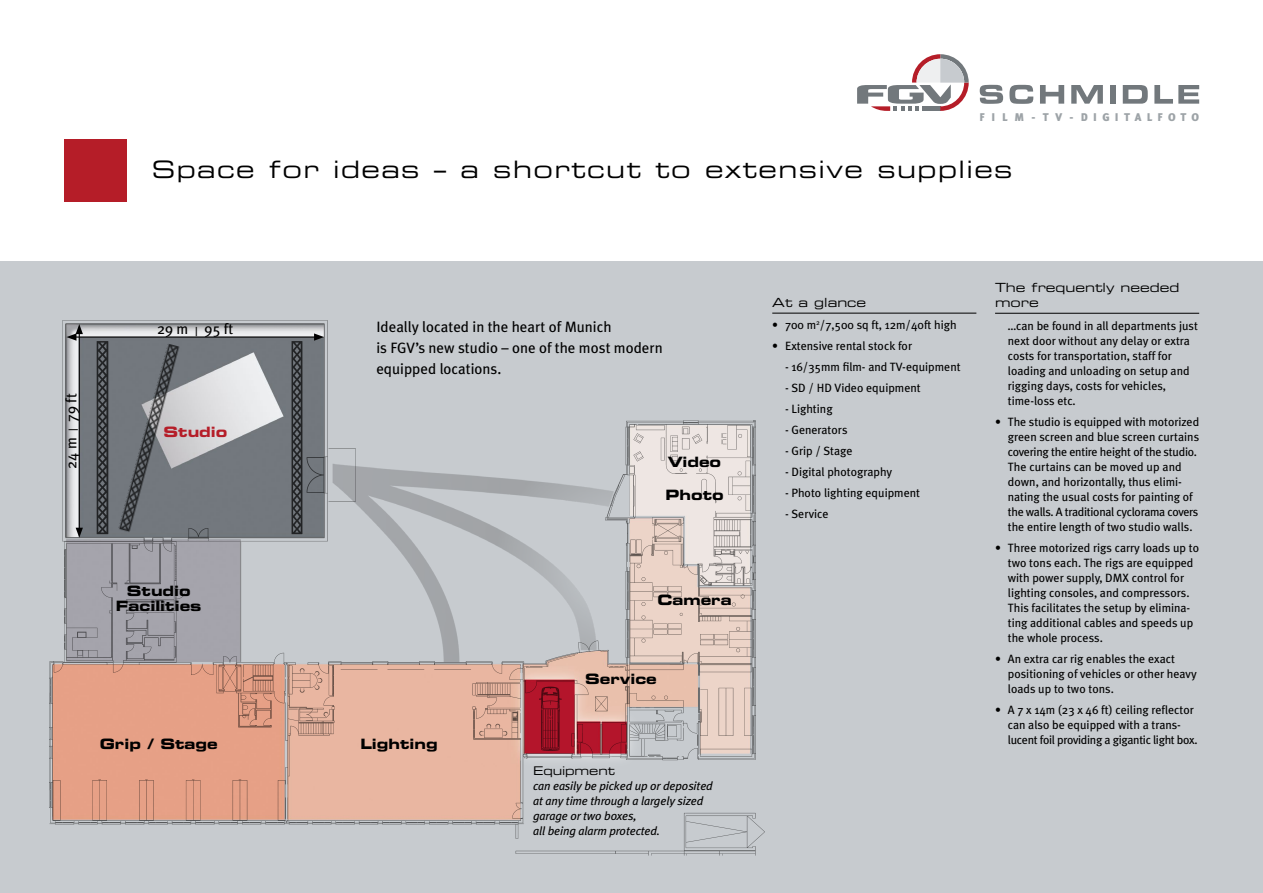
<style>
.page{position:relative;width:1263px;height:893px;background:#fff}
.page>*{position:absolute;margin:0;border:0;box-sizing:border-box;transform-origin:0 0}
.t1{font:24px "Eurostile Extended Two";letter-spacing:.06em;color:#000}
.t2{font:15px/21px "Meta Plus";color:#000}
.t3{font:14.25px/15px "Eurostile Bold Extended Two";color:#000;text-align:center}
.t4{font:14.25px "Eurostile Bold Extended Two";color:#b51d28}
.t5{font:12.6px/15px "Eurostile Extended Two";color:#000}
.t6{font:12px/15px "Meta Plus";color:#000}
.t7{font:italic 12px/15px "Meta Plus";letter-spacing:-.01em;color:#000}
.t8{font:12px "Eurostile Extended Two";letter-spacing:-.01em;color:#000}
.t9{font:900 11.1px "Meta Plus";letter-spacing:.475em;color:#9da3a7}
</style>
<div class="page">
<div style="left:0;top:261px;width:1263px;height:632px;background:#c7cbcf"></div>
<svg style="left:857px;top:54px;width:112px;height:57px"></svg>
<svg style="left:980px;top:85px;width:23px;height:19px"></svg>
<svg style="left:1009px;top:85px;width:24px;height:19px"></svg>
<svg style="left:1040px;top:85px;width:24px;height:19px"></svg>
<svg style="left:1071px;top:85px;width:32px;height:19px"></svg>
<div style="left:1110px;top:85px;width:6px;height:19px;background:#72787c"></div>
<svg style="left:1123px;top:85px;width:25px;height:19px"></svg>
<svg style="left:1154px;top:85px;width:45px;height:19px"></svg>
<div style="left:65px;top:139px;width:62px;height:62px;background:#b51d28"></div>
<hr style="left:772px;top:313px;width:204px;height:1px;background:#000">
<hr style="left:995px;top:313px;width:204px;height:1px;background:#000">
<img style="left:50px;top:320px;width:714px;height:535px">
<hr style="left:74px;top:336px;width:242px;height:2px;background:#000">
<svg style="left:314px;top:333px;width:10px;height:8px"></svg>
<hr style="left:79px;top:332px;width:1px;height:198px;background:#000">
<svg style="left:76px;top:528px;width:7px;height:10px"></svg>
<svg style="left:66px;top:324px;width:17px;height:17px"></svg>
<img style="left:96px;top:337px;width:13px;height:202px">
<img style="left:290px;top:337px;width:14px;height:202px">
<img style="left:116px;top:339px;width:66px;height:200px">
<p class="t9" style="left:979px;top:110px;width:221px">FIL M - T V - DIGITALFOTO</p>
<h1 class="t1" style="left:152px;top:153px;width:862px">Space for ideas – a shortcut to extensive supplies</h1>
<p class="t2" style="left:61px;top:469px;width:77px;rotate:-90deg">24m <sub>|</sub> 79ft</p>
<p class="t2" style="left:157px;top:318px;width:78px">29 m <sub>|</sub> 95 ft</p>
<p class="t4" style="left:163px;top:422px;width:66px">Studio</p>
<p class="t2" style="left:376px;top:316px;width:288px">Ideally located in the heart of Munich<br>is FGV’s new studio – one of the most modern equipped locations.</p>
<p class="t3" style="left:668px;top:455px;width:55px">Video</p>
<p class="t3" style="left:665px;top:488px;width:60px">Photo</p>
<p class="t3" style="left:116px;top:583px;width:87px">Studio<br>Facilities</p>
<p class="t3" style="left:100px;top:736px;width:119px">Grip / Stage</p>
<p class="t3" style="left:360px;top:736px;width:79px">Lighting</p>
<p class="t3" style="left:657px;top:592px;width:76px">Camera</p>
<p class="t3" style="left:585px;top:671px;width:73px">Service</p>
<p class="t8" style="left:533px;top:762px;width:83px">Equipment</p>
<p class="t7" style="left:533px;top:778px;width:181px">can easily be picked up or deposited at any time through a largely sized garage or two boxes,<br>all being alarm protected.</p>
<p class="t5" style="left:772px;top:295px;width:95px">At a glance</p>
<p class="t6" style="left:772px;top:318px;width:186px">• 700 m<sup>2</sup>/7,500 sq ft, 12m/40ft high</p>
<p class="t6" style="left:772px;top:339px;width:141px">• Extensive rental stock for</p>
<p class="t6" style="left:785px;top:360px;width:177px">- 16/35mm film- and TV-equipment</p>
<p class="t6" style="left:785px;top:381px;width:137px">- SD / HD Video equipment</p>
<p class="t6" style="left:785px;top:402px;width:49px">- Lighting</p>
<p class="t6" style="left:785px;top:423px;width:64px">- Generators</p>
<p class="t6" style="left:785px;top:444px;width:69px">- Grip / Stage</p>
<p class="t6" style="left:785px;top:465px;width:109px">- Digital photography</p>
<p class="t6" style="left:785px;top:486px;width:137px">- Photo lighting equipment</p>
<p class="t6" style="left:785px;top:507px;width:45px">- Service</p>
<p class="t5" style="left:995px;top:280px;width:186px">The frequently needed more</p>
<p class="t6" style="left:1008px;top:318px;width:192px">…can be found in all departments just next door without any delay or extra costs for transportation, staff for loading and unloading on setup and rigging days, costs for vehicles, time-loss etc.</p>
<p class="t6" style="left:1008px;top:414px;width:193px;text-indent:-13px">• The studio is equipped with motorized green screen and blue screen curtains covering the entire height of the studio.<br>The curtains can be moved up and down, and horizontally, thus elimi&shy;nating the usual costs for painting of the walls. A traditional cyclorama covers the entire length of two studio walls.</p>
<p class="t6" style="left:1008px;top:540px;width:193px;text-indent:-13px">• Three motorized rigs carry loads up to two tons each. The rigs are equipped with power supply, DMX control for lighting consoles, and compressors.<br>This facilitates the setup by elimina&shy;ting additional cables and speeds up the whole process.</p>
<p class="t6" style="left:1008px;top:651px;width:190px;text-indent:-13px">• An extra car rig enables the exact positioning of vehicles or other heavy loads up to two tons.</p>
<p class="t6" style="left:1008px;top:702px;width:191px;text-indent:-13px">• A 7 x 14m (23 x 46 ft) ceiling reflector can also be equipped with a trans&shy;lucent foil providing a gigantic light box.</p>
</div>
